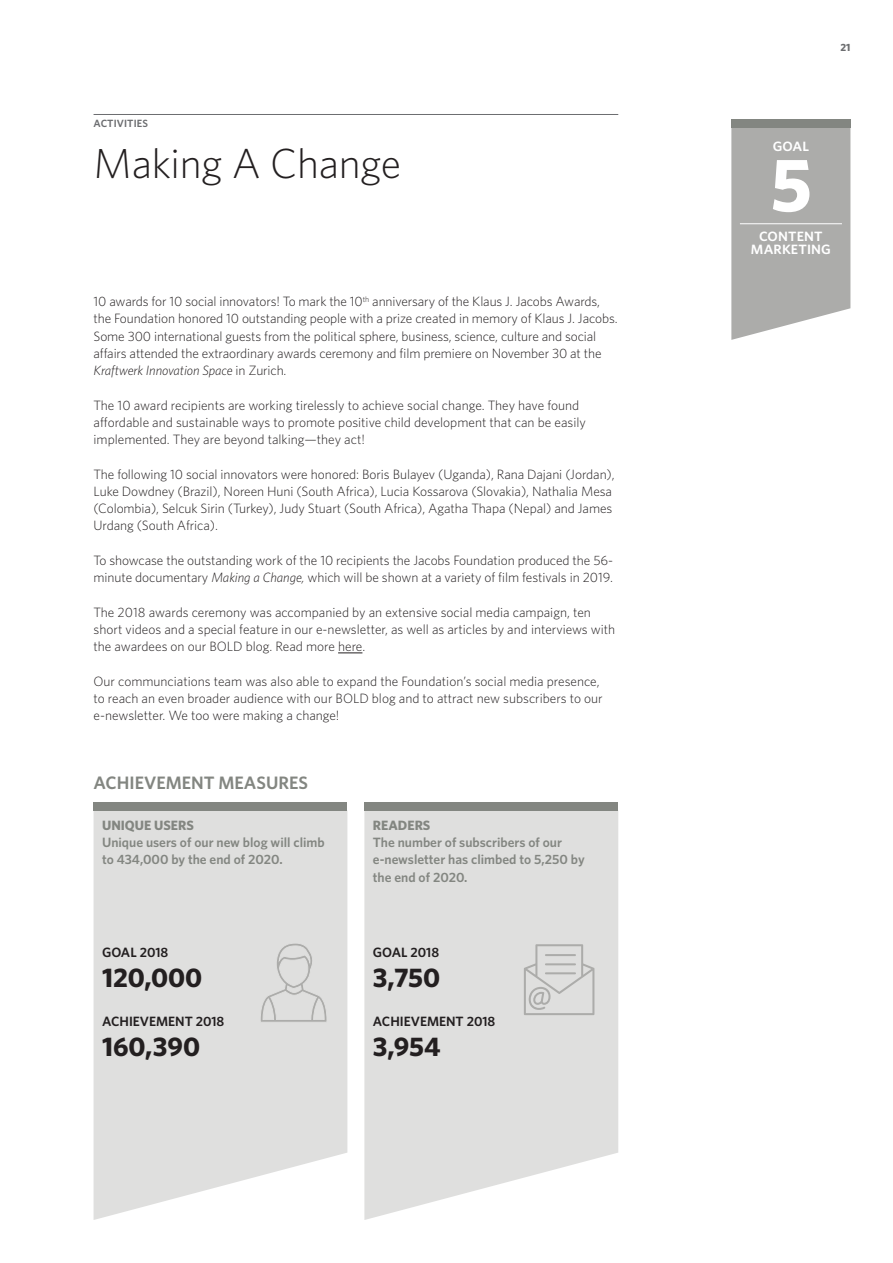
<style>
.page{position:relative;width:893px;height:1263px;background:#fff}
.page>*{position:absolute;margin:0;border:0;box-sizing:border-box;transform-origin:0 0}
.t1{font:700 75px "Whitney Numeric";color:#fff;scale:1.04 1}
.t2{font:300 42px "Whitney HTF";letter-spacing:-.005em;color:#231f20}
.t3{font:700 27px "Whitney HTF";color:#231f20}
.t4{font:600 18px "Whitney HTF";color:#838681}
.t5{font:300 13.5px/17.2px "Whitney HTF";letter-spacing:-.005em;color:#231f20}
.t6{font:600 13.5px/17.2px "Whitney HTF";color:#838681}
.t7{font:600 13.5px "Whitney HTF";color:#231f20}
.t8{font:600 13.5px/13.2px "Whitney HTF";letter-spacing:.01em;color:#fff;text-align:center;scale:1.04 1}
.t9{font:700 13.5px "Whitney HTF";color:#838681}
.t10{font:600 10.5px "Whitney HTF";letter-spacing:.01em;color:#6c6d70}
.t11{font:700 10.5px "Whitney HTF";color:#6c6d70}
.s1{font-style:italic}
</style>
<div class="page">
<hr style="left:94px;top:114px;width:524px;height:1px;background:#6c6d70">
<svg style="left:338px;top:653px;width:24px;height:1px"></svg>
<svg style="left:731px;top:128px;width:119px;height:212px;background:#b2b2b0"></svg>
<hr style="left:740px;top:223px;width:102px;height:1px;background:#fff">
<div style="left:731px;top:119px;width:119px;height:9px;background:#838681"></div>
<svg style="left:94px;top:810px;width:253px;height:410px;background:#e1e1e0"></svg>
<svg style="left:364px;top:810px;width:254px;height:410px;background:#e1e1e0"></svg>
<div style="left:94px;top:802px;width:253px;height:8px;background:#838681"></div>
<div style="left:364px;top:802px;width:254px;height:8px;background:#838681"></div>
<svg style="left:260px;top:943px;width:67px;height:79px;background:#d8d8d6"></svg>
<svg style="left:524px;top:944px;width:70px;height:71px;background:#d3d3d2"></svg>
<p class="t10" style="left:94px;top:117px;width:56px">ACTIVITIES</p>
<h2 class="t2" style="left:94px;top:139px;width:309px">Making A Change</h2>
<p class="t5" style="left:94px;top:292px;width:526px">10 awards for 10 social innovators! To mark the 10<sup>th</sup> anniversary of the Klaus J. Jacobs Awards, the Foundation honored 10 outstanding people with a prize created in memory of Klaus J. Jacobs.<br>Some 300 international guests from the political sphere, business, science, culture and social affairs attended the extraordinary awards ceremony and film premiere on November 30 at the <span class="s1">Kraftwerk Innovation Space</span> in Zurich.</p>
<p class="t5" style="left:94px;top:396px;width:494px">The 10 award recipients are working tirelessly to achieve social change. They have found affordable and sustainable ways to promote positive child development that can be easily implemented. They are beyond talking—they act!</p>
<p class="t5" style="left:94px;top:465px;width:523px">The following 10 social innovators were honored: Boris Bulayev (Uganda), Rana Dajani (Jordan), Luke Dowdney (Brazil), Noreen Huni (South Africa), Lucia Kossarova (Slovakia), Nathalia Mesa (Colombia), Selcuk Sirin (Turkey), Judy Stuart (South Africa), Agatha Thapa (Nepal) and James Urdang (South Africa).</p>
<p class="t5" style="left:94px;top:551px;width:521px">To showcase the outstanding work of the 10 recipients the Jacobs Foundation produced the 56- minute documentary <span class="s1">Making a Change,</span> which will be shown at a variety of film festivals in 2019.</p>
<p class="t5" style="left:94px;top:603px;width:523px">The 2018 awards ceremony was accompanied by an extensive social media campaign, ten short videos and a special feature in our e-newsletter, as well as articles by and interviews with the awardees on our BOLD blog. Read more here.</p>
<p class="t5" style="left:94px;top:672px;width:511px">Our communciations team was also able to expand the Foundation’s social media presence, to reach an even broader audience with our BOLD blog and to attract new subscribers to our e-newsletter. We too were making a change!</p>
<h3 class="t4" style="left:94px;top:772px;width:216px">ACHIEVEMENT MEASURES</h3>
<p class="t9" style="left:102px;top:817px;width:93px">UNIQUE USERS</p>
<p class="t6" style="left:102px;top:833px;width:224px">Unique users of our new blog will climb to 434,000 by the end of 2020.</p>
<p class="t7" style="left:102px;top:944px;width:68px">GOAL 2018</p>
<h3 class="t3" style="left:102px;top:961px;width:102px">120,000</h3>
<p class="t7" style="left:102px;top:1013px;width:124px">ACHIEVEMENT 2018</p>
<h3 class="t3" style="left:102px;top:1030px;width:100px">160,390</h3>
<p class="t9" style="left:373px;top:817px;width:59px">READERS</p>
<p class="t6" style="left:373px;top:833px;width:213px">The number of subscribers of our e-newsletter has climbed to 5,250 by the end of 2020.</p>
<p class="t7" style="left:373px;top:944px;width:68px">GOAL 2018</p>
<h3 class="t3" style="left:373px;top:961px;width:69px">3,750</h3>
<p class="t7" style="left:373px;top:1013px;width:124px">ACHIEVEMENT 2018</p>
<h3 class="t3" style="left:373px;top:1030px;width:69px">3,954</h3>
<p class="t11" style="left:840px;top:41px;width:12px">21</p>
<p class="t8" style="left:773px;top:139px;width:37px">GOAL</p>
<h1 class="t1" style="left:770px;top:150px;width:42px">5</h1>
<p class="t8" style="left:751px;top:229px;width:78px">CONTENT<br>MARKETING</p>
</div>
